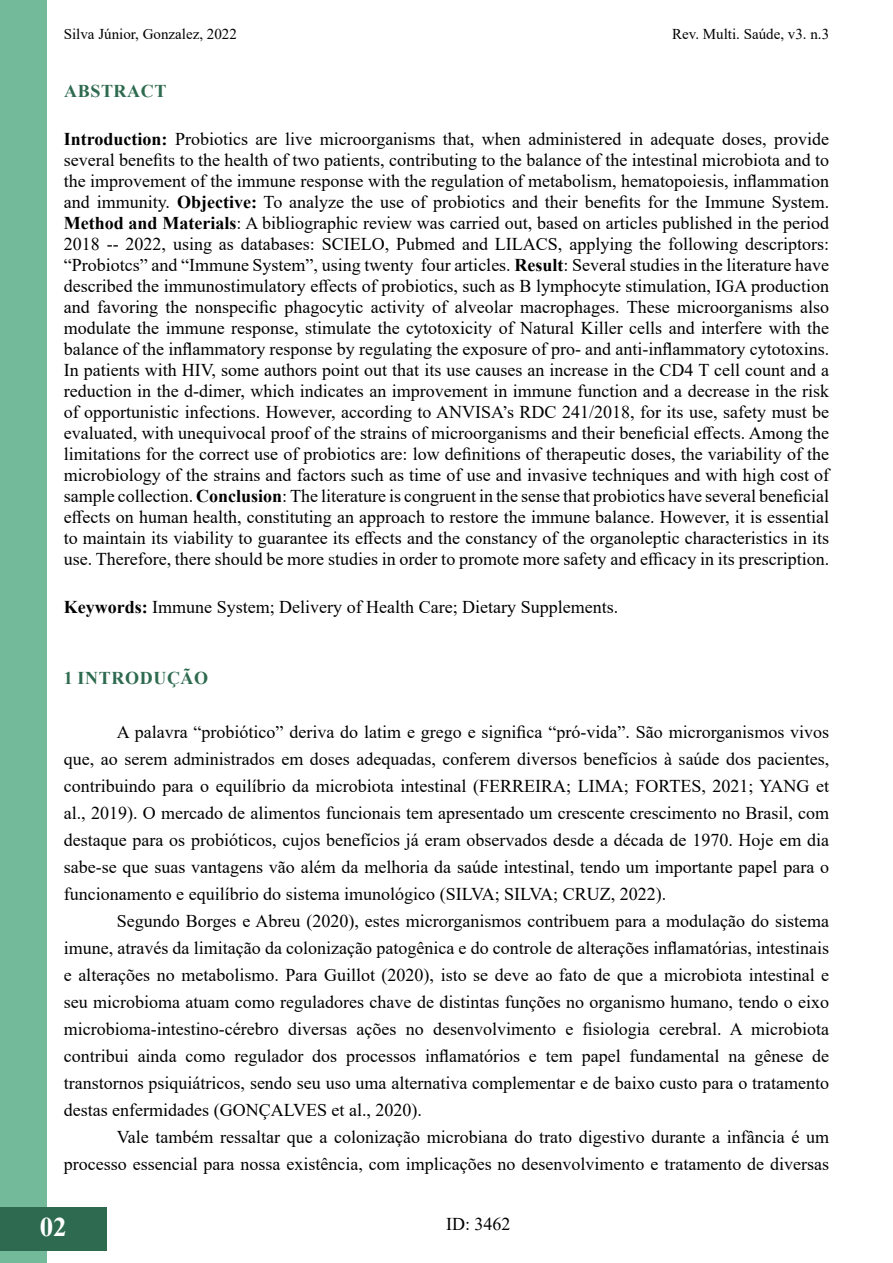
<style>
.page{position:relative;width:893px;height:1263px;background:#fff}
.page>*{position:absolute;margin:0;border:0;box-sizing:border-box;transform-origin:0 0}
.t1{font:700 27px "Times New Roman";color:#fff}
.t2{font:18px/21px "Times New Roman";color:#000;text-align:justify}
.t3{font:700 18px "Times New Roman";letter-spacing:.035em;color:#2d6a4f}
.t4{font:15px "Times New Roman";color:#000}
.s1{font-weight:700}
</style>
<div class="page">
<div style="left:0;top:0;width:47px;height:1262px;background:#73ba9b"></div>
<hr style="left:892px;top:1207px;width:1px;height:43px;background:#2d6a4f">
<div style="left:0;top:1207px;width:106px;height:43px;background:#2d6a4f"></div>
<p class="t4" style="left:64px;top:24px;width:175px">Silva Júnior, Gonzalez, 2022</p>
<p class="t4" style="left:672px;top:24px;width:158px">Rev. Multi. Saúde, v3. n.3</p>
<p class="t3" style="left:64px;top:78px;width:104px">ABSTRACT</p>
<p class="t2" style="left:64px;top:128px;width:767px"><span class="s1">Introduction:</span> Probiotics are live microorganisms that, when administered in adequate doses, provide several benefits to the health of two patients, contributing to the balance of the intestinal microbiota and to the improvement of the immune response with the regulation of metabolism, hematopoiesis, inflammation and immunity. <span class="s1">Objective:</span> To analyze the use of probiotics and their benefits for the Immune System.<br><span class="s1">Method and Materials</span>: A bibliographic review was carried out, based on articles published in the period 2018 -- 2022, using as databases: SCIELO, Pubmed and LILACS, applying the following descriptors: “Probiotcs” and “Immune System”, using twenty four articles. <span class="s1">Result</span>: Several studies in the literature have described the immunostimulatory effects of probiotics, such as B lymphocyte stimulation, IGA production and favoring the nonspecific phagocytic activity of alveolar macrophages. These microorganisms also modulate the immune response, stimulate the cytotoxicity of Natural Killer cells and interfere with the balance of the inflammatory response by regulating the exposure of pro- and anti-inflammatory cytotoxins.<br>In patients with HIV, some authors point out that its use causes an increase in the CD4 T cell count and a reduction in the d-dimer, which indicates an improvement in immune function and a decrease in the risk of opportunistic infections. However, according to ANVISA’s RDC 241/2018, for its use, safety must be evaluated, with unequivocal proof of the strains of microorganisms and their beneficial effects. Among the limitations for the correct use of probiotics are: low definitions of therapeutic doses, the variability of the microbiology of the strains and factors such as time of use and invasive techniques and with high cost of sample collection. <span class="s1">Conclusion</span>: The literature is congruent in the sense that probiotics have several beneficial effects on human health, constituting an approach to restore the immune balance. However, it is essential to maintain its viability to guarantee its effects and the constancy of the organoleptic characteristics in its use. Therefore, there should be more studies in order to promote more safety and efficacy in its prescription.</p>
<p class="t2" style="left:64px;top:596px;width:556px"><span class="s1">Keywords:</span> Immune System; Delivery of Health Care; Dietary Supplements.</p>
<p class="t3" style="left:64px;top:665px;width:146px">1 INTRODUÇÃO</p>
<p class="t2" style="left:64px;top:718px;width:767px;line-height:27px;text-indent:53px">A palavra “probiótico” deriva do latim e grego e significa “pró-vida”. São microrganismos vivos que, ao serem administrados em doses adequadas, conferem diversos benefícios à saúde dos pacientes, contribuindo para o equilíbrio da microbiota intestinal (FERREIRA; LIMA; FORTES, 2021; YANG et al., 2019). O mercado de alimentos funcionais tem apresentado um crescente crescimento no Brasil, com destaque para os probióticos, cujos benefícios já eram observados desde a década de 1970. Hoje em dia sabe-se que suas vantagens vão além da melhoria da saúde intestinal, tendo um importante papel para o funcionamento e equilíbrio do sistema imunológico (SILVA; SILVA; CRUZ, 2022).</p>
<p class="t2" style="left:64px;top:907px;width:767px;line-height:27px;text-indent:53px">Segundo Borges e Abreu (2020), estes microrganismos contribuem para a modulação do sistema imune, através da limitação da colonização patogênica e do controle de alterações inflamatórias, intestinais e alterações no metabolismo. Para Guillot (2020), isto se deve ao fato de que a microbiota intestinal e seu microbioma atuam como reguladores chave de distintas funções no organismo humano, tendo o eixo microbioma-intestino-cérebro diversas ações no desenvolvimento e fisiologia cerebral. A microbiota contribui ainda como regulador dos processos inflamatórios e tem papel fundamental na gênese de transtornos psiquiátricos, sendo seu uso uma alternativa complementar e de baixo custo para o tratamento destas enfermidades (GONÇALVES et al., 2020).</p>
<p class="t2" style="left:64px;top:1123px;width:767px;line-height:27px;text-align:right">Vale também ressaltar que a colonização microbiana do trato digestivo durante a infância é um processo essencial para nossa existência, com implicações no desenvolvimento e tratamento de diversas</p>
<h1 class="t1" style="left:40px;top:1207px;width:29px">02</h1>
<p class="t2" style="left:446px;top:1213px;width:66px">ID: 3462</p>
</div>
